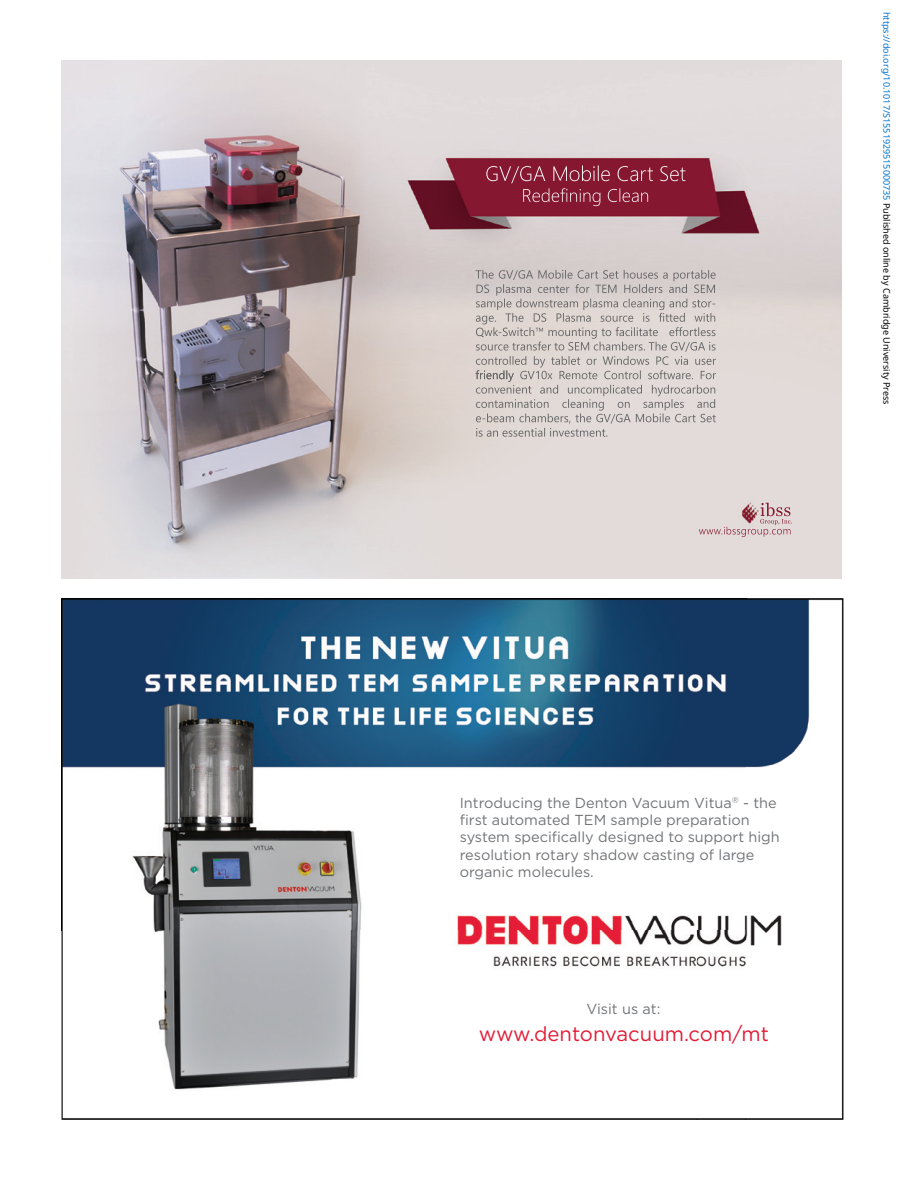
<style>
.page{position:relative;width:905px;height:1188px;background:#fff}
.page>*{position:absolute;margin:0;border:0;box-sizing:border-box;transform-origin:0 0}
.t1{font:20.25px "Gotham";color:#e31c37}
.t2{font:14.55px/17.4px "Gotham";color:#727477}
.t3{font:9px "Noto Sans";color:#0172cf}
.s1{color:#000}
</style>
<div class="page">
<img style="left:62px;top:60px;width:779px;height:519px">
<img style="left:486px;top:165px;width:182px;height:16px">
<img style="left:482px;top:270px;width:227px;height:9px">
<img style="left:475px;top:370px;width:229px;height:9px">
<img style="left:724px;top:527px;width:66px;height:8px">
<img style="left:761px;top:503px;width:29px;height:13px">
<img style="left:62px;top:598px;width:781px;height:522px">
<img style="left:479px;top:1025px;width:289px;height:19px">
<p class="t3" style="left:893px;top:12px;width:394px;rotate:90deg">https://doi.org/10.1017/S1551929515000735 <span class="s1">Published online by Cambridge University Press</span></p>
<p class="t2" style="left:459px;top:793px;width:321px">Introducing the Denton Vacuum Vitua<sup>®</sup> - the first automated TEM sample preparation system specifically designed to support high resolution rotary shadow casting of large organic molecules.</p>
<p class="t2" style="left:586px;top:1000px;width:75px">Visit us at:</p>
<p class="t1" style="left:479px;top:1023px;width:292px">www.dentonvacuum.com/mt</p>
</div>
